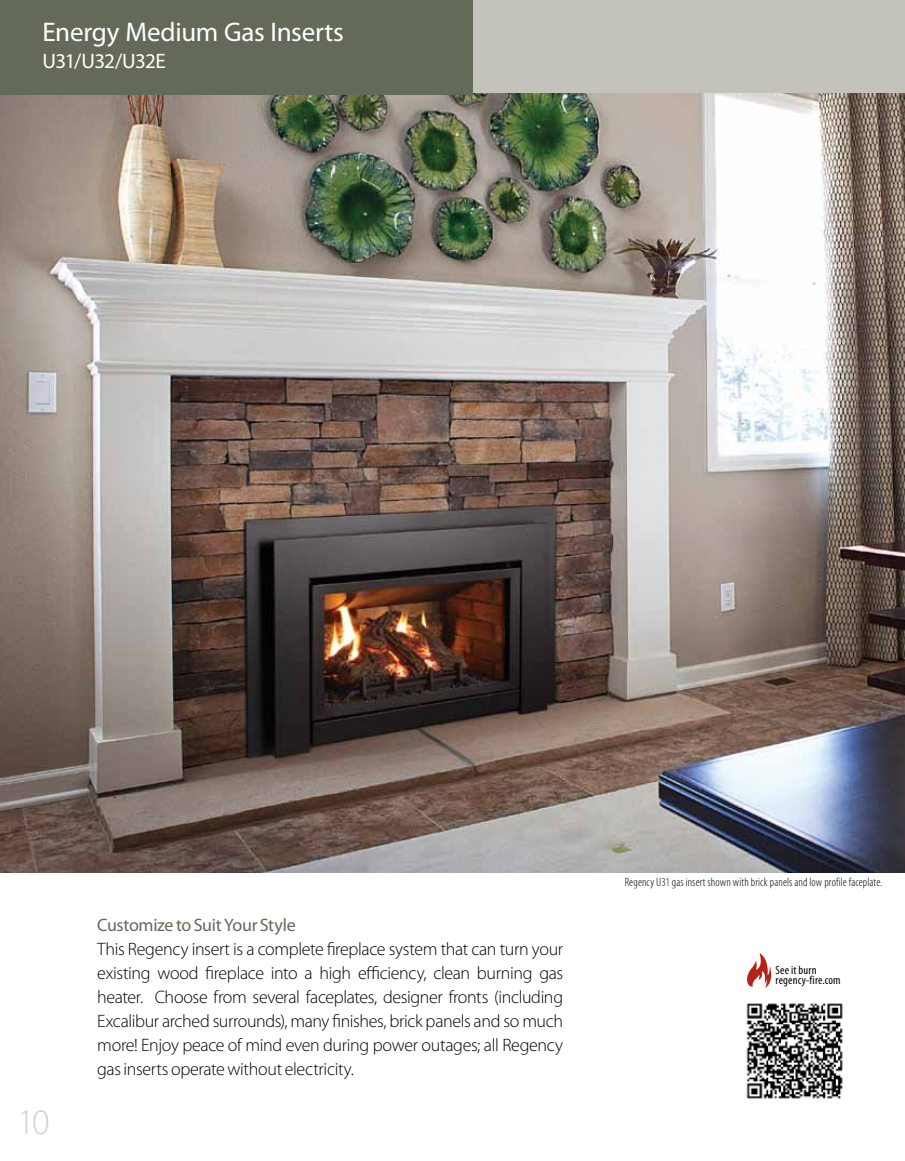
<style>
.page{position:relative;width:905px;height:1161px;background:#fff}
.page>*{position:absolute;margin:0;border:0;box-sizing:border-box;transform-origin:0 0}
.t1{font:300 36px "Myriad Pro";color:#d1d3d4}
.t2{font:27px "Myriad Pro";letter-spacing:-.01em;color:#fff}
.t3{font:21px "Myriad Pro";letter-spacing:-.03em;color:#fff}
.t4{font:300 18px/24px "Myriad Pro";letter-spacing:-.015em;color:#000;text-align:justify}
.t5{font:18px "Myriad Pro";letter-spacing:-.02em;color:#646a59}
.t6{font:300 condensed 12px "Myriad Pro";letter-spacing:.01em;color:#000}
.t7{font:condensed 12px/10.5px "Myriad Pro";letter-spacing:.015em;color:#000}
</style>
<div class="page">
<div style="left:330px;top:0;width:574px;height:94px;background:#c3c2bb"></div>
<img style="left:0;top:93px;width:904px;height:780px">
<div style="left:0;top:0;width:472px;height:94px;background:#646a59"></div>
<img style="left:746px;top:1003px;width:97px;height:96px">
<svg style="left:747px;top:953px;width:25px;height:35px"></svg>
<h2 class="t2" style="left:43px;top:16px;width:303px">Energy Medium Gas Inserts</h2>
<p class="t3" style="left:43px;top:48px;width:125px">U31/U32/U32E</p>
<h1 class="t1" style="left:17px;top:1100px;width:34px">10</h1>
<p class="t5" style="left:97px;top:914px;width:200px">Customize to Suit Your Style</p>
<p class="t4" style="left:97px;top:937px;width:467px">This Regency insert is a complete fireplace system that can turn your existing wood fireplace into a high efficiency, clean burning gas heater. Choose from several faceplates, designer fronts (including Excalibur arched surrounds), many finishes, brick panels and so much more! Enjoy peace of mind even during power outages; all Regency gas inserts operate without electricity.</p>
<p class="t6" style="left:624px;top:875px;width:259px">Regency U31 gas insert shown with brick panels and low profile faceplate.</p>
<p class="t7" style="left:775px;top:964px;width:67px">See it burn regency-fire.com</p>
</div>
